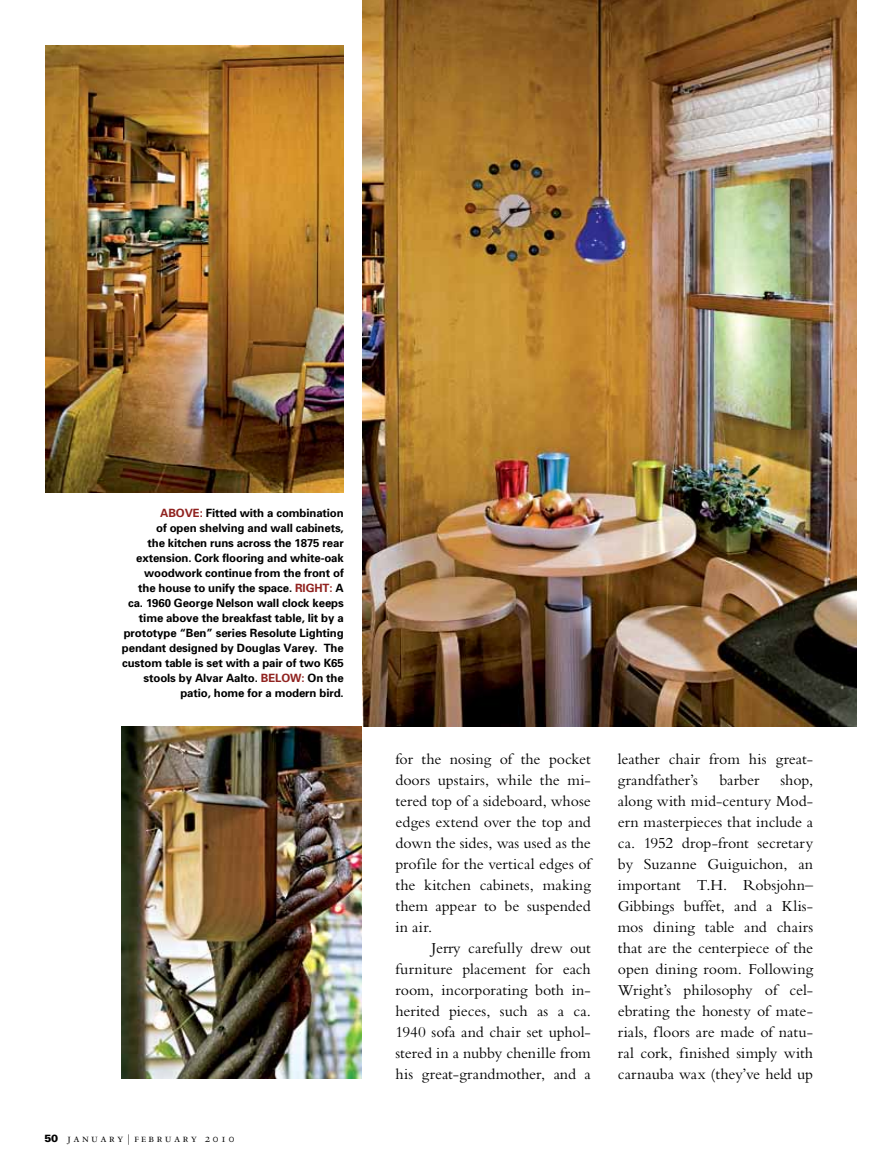
<style>
.page{position:relative;width:885px;height:1175px;background:#fff}
.page>*{position:absolute;margin:0;border:0;box-sizing:border-box;transform-origin:0 0}
.t1{font:15.9px/21px "Bembo";color:#000;text-align:justify}
.t2{font:12px "Bembo Expert";letter-spacing:.2em;color:#000}
.t3{font:700 11.4px/15px "Univers";letter-spacing:-.01em;color:#000;text-align:right}
.t4{font:700 11.4px "Univers";color:#90221f}
.s1{color:#90221f}
.s2{color:#000}
.s3{font-family:"Univers";font-weight:900;font-size:10.5px}
.s4{font-family:"Bembo"}
</style>
<div class="page">
<img style="left:45px;top:46px;width:298px;height:446px">
<img style="left:362px;top:0;width:493px;height:726px">
<img style="left:122px;top:726px;width:240px;height:352px">
<p class="t4" style="left:160px;top:506px;width:9px">ABO</p>
<p class="t3" style="left:185px;top:505px;width:160px"><span class="s1">VE:</span> Fitted with a combination</p>
<p class="t3" style="left:156px;top:520px;width:189px">of open shelving and wall cabinets,</p>
<p class="t3" style="left:147px;top:535px;width:198px">the kitchen runs across the 1875 rear</p>
<p class="t3" style="left:136px;top:550px;width:209px">extension. Cork flooring and white-oak</p>
<p class="t3" style="left:144px;top:565px;width:201px">woodwork continue from the front of</p>
<p class="t3" style="left:138px;top:580px;width:165px">the house to unify the space. <span class="s1">RIGHT</span></p>
<p class="t4" style="left:329px;top:581px;width:16px">: <span class="s2">A</span></p>
<p class="t3" style="left:128px;top:595px;width:217px">ca. 1960 George Nelson wall clock keeps</p>
<p class="t3" style="left:139px;top:610px;width:206px">time above the breakfast table, lit by a</p>
<p class="t3" style="left:124px;top:625px;width:221px">prototype “Ben” series Resolute Lighting</p>
<p class="t3" style="left:122px;top:640px;width:223px">pendant designed by Douglas Varey. The</p>
<p class="t3" style="left:122px;top:655px;width:223px">custom table is set with a pair of two K65</p>
<p class="t3" style="left:144px;top:670px;width:126px">stools by Alvar Aalto. <span class="s1">BELO</span></p>
<p class="t3" style="left:180px;top:670px;width:165px"><span class="s1">W:</span> On the<br>patio, home for a modern bird.</p>
<p class="t2" style="left:45px;top:1132px;width:191px"><span class="s3">50</span> january<span class="s4">|</span>february 2010</p>
<p class="t1" style="left:395px;top:748px;width:197px">for the nosing of the pocket doors upstairs, while the mi&shy;tered top of a sideboard, whose edges extend over the top and down the sides, was used as the profile for the vertical edges of the kitchen cabinets, making them appear to be suspended in air.</p>
<p class="t1" style="left:395px;top:937px;width:197px;text-indent:36px">Jerry carefully drew out furniture placement for each room, incorporating both in&shy;herited pieces, such as a ca.<br>1940 sofa and chair set uphol&shy;stered in a nubby chenille from his great-grandmother, and a</p>
<p class="t1" style="left:617px;top:748px;width:197px">leather chair from his great&shy;grandfather’s</p>
<p class="t1" style="left:617px;top:769px;width:197px;text-indent:163px">shop, along with mid-century Mod&shy;ern masterpieces that include a ca. 1952 drop-front secretary by Suzanne Guiguichon, an important T.H. Robsjohn– Gibbings buffet, and a Klis&shy;mos dining table and chairs that are the centerpiece of the open dining room. Following Wright’s philosophy of cel&shy;ebrating the honesty of mate&shy;rials, floors are made of natu&shy;ral cork, finished simply with carnauba wax (they’ve held up</p>
<p class="t1" style="left:719px;top:769px;width:41px">barber</p>
</div>
